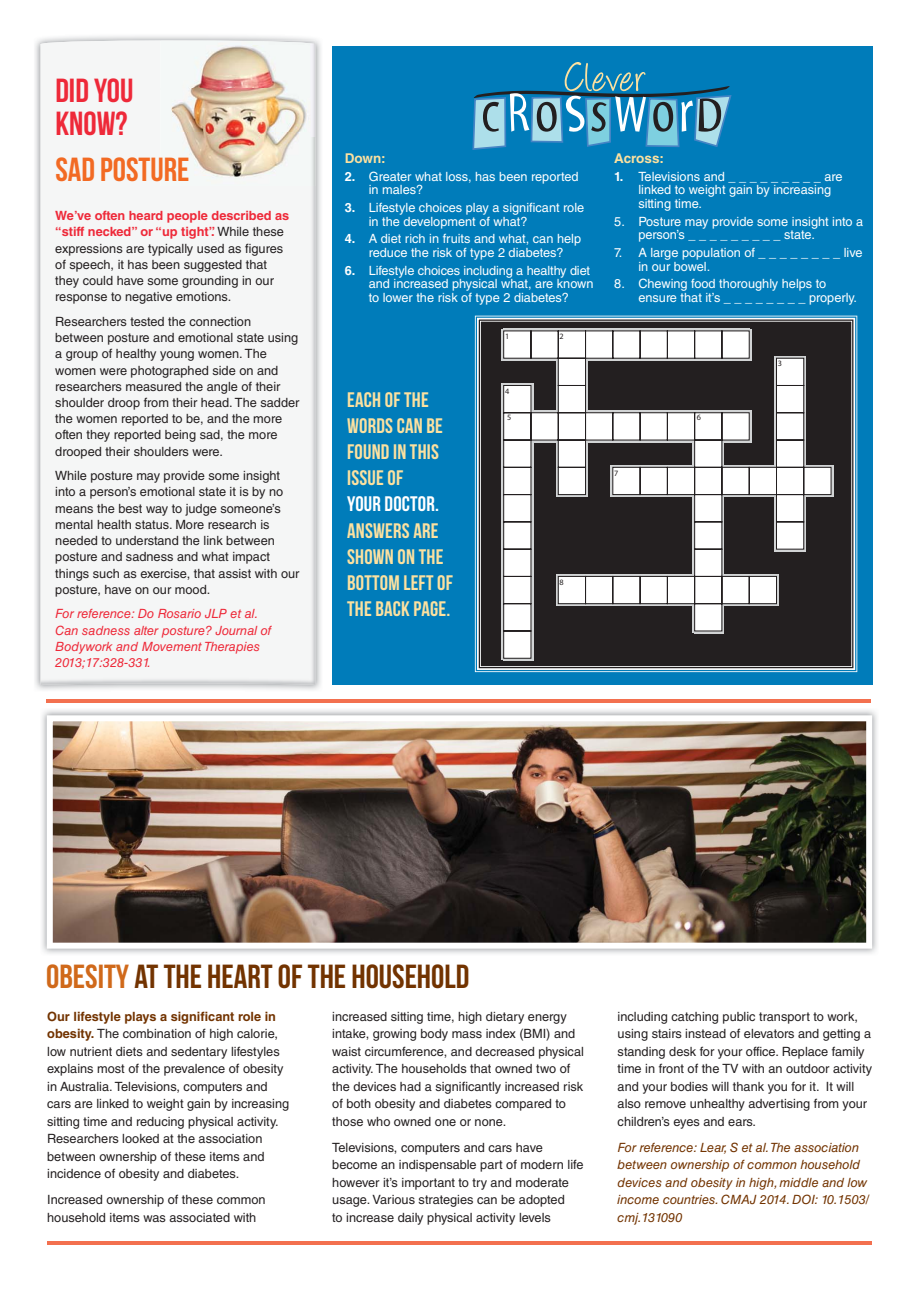
<style>
.page{position:relative;width:919px;height:1289px;background:#fff}
.page>*{position:absolute;margin:0;border:0;box-sizing:border-box;transform-origin:0 0}
.t1{font:33.3px "Bebas Neue";color:#723300}
.t2{font:33.3px/33px "Bebas Neue";color:#ee2939}
.t3{font:33.3px "Bebas Neue";color:#f26a23}
.t4{font:21px/26.1px "Bebas Neue";letter-spacing:.01em;color:#fce1a0}
.t5{font:21px "Bebas Neue";letter-spacing:.01em;color:#fff}
.t6{font:700 13.5px "Helvetica LT Std";color:#fce1a0}
.t7{font:12.75px/17.5px "Helvetica LT Std";color:#231f20}
.t8{font:12.75px/13.5px "Helvetica LT Std";color:#fff}
.t9{font:italic 12.75px/17.5px "Helvetica LT Std";color:#723300}
.t10{font:italic 12.75px/16.2px "Helvetica LT Std";color:#ee2939}
.t11{font:8.25px "Times";color:#231f20}
.s1{font-weight:700;color:#ee2939}
.s2{font-weight:700}
.s3{color:#d0691a}
.s4{font-weight:700;color:#723300}
</style>
<div class="page">
<hr style="left:47px;top:1241px;width:825px;height:3px;background:#f3704f">
<hr style="left:47px;top:699px;width:824px;height:3px;background:#f3704f">
<img style="left:42px;top:710px;width:835px;height:244px">
<img style="left:47px;top:715px;width:825px;height:233px">
<img style="left:35px;top:36px;width:286px;height:654px">
<div style="left:40px;top:40px;width:275px;height:645px;background:#f5f6f6"></div>
<img style="left:160px;top:40px;width:103px;height:49px">
<img style="left:263px;top:40px;width:52px;height:97px">
<div style="left:160px;top:89px;width:52px;height:97px;background:#f4f8f7"></div>
<img style="left:212px;top:137px;width:103px;height:49px">
<img style="left:172px;top:46px;width:134px;height:129px">
<div style="left:332px;top:47px;width:540px;height:638px;background:#007cba"></div>
<svg style="left:475px;top:315px;width:382px;height:357px"></svg>
<svg style="left:477px;top:318px;width:378px;height:352px;background:#a19fa0"></svg>
<svg style="left:480px;top:321px;width:372px;height:346px;background:#726f70"></svg>
<svg style="left:472px;top:62px;width:259px;height:88px"></svg>
<h1 class="t2" style="left:55px;top:74px;width:79px">DID YOU<br>KNOW?</h1>
<h1 class="t3" style="left:55px;top:150px;width:135px">SAD POSTURE</h1>
<p class="t7" style="left:55px;top:209px;width:235px;line-height:16.2px"><span class="s1">We’ve often heard people described as “stiff necked” or “up tight”.</span> While these expressions are typically used as figures of speech, it has been suggested that they could have some grounding in our response to negative emotions.</p>
<p class="t7" style="left:55px;top:315px;width:246px;line-height:16.2px">Researchers tested the connection between posture and emotional state using a group of healthy young women. The women were photographed side on and researchers measured the angle of their shoulder droop from their head. The sadder the women reported to be, and the more often they reported being sad, the more drooped their shoulders were.</p>
<p class="t7" style="left:55px;top:469px;width:245px;line-height:16.2px">While posture may provide some insight into a person’s emotional state it is by no means the best way to judge someone’s mental health status. More research is needed to understand the link between posture and sadness and what impact things such as exercise, that assist with our posture, have on our mood.</p>
<p class="t10" style="left:55px;top:607px;width:218px">For reference: Do Rosario JLP et al.<br>Can sadness alter posture? Journal of<br>Bodywork and Movement Therapies<br>2013;17:328-331.</p>
<p class="t6" style="left:345px;top:154px;width:43px">Down:</p>
<p class="t8" style="left:369px;top:171px;width:211px;text-indent:-24px"><span class="s2">2.</span> Greater what loss, has been reported in males?</p>
<p class="t8" style="left:369px;top:202px;width:217px;text-indent:-24px"><span class="s2">3.</span> Lifestyle choices play a significant role in the development of what?</p>
<p class="t8" style="left:345px;top:234px;width:238px;text-align:center"><span class="s2">4.</span> A diet rich in fruits and what, can help reduce the risk of type 2 diabetes?</p>
<p class="t8" style="left:369px;top:265px;width:226px;text-indent:-24px"><span class="s2">6.</span> Lifestyle choices including a healthy diet and increased physical what, are known to lower the risk of type 2 diabetes?</p>
<p class="t11" style="left:505px;top:331px;width:6px">1</p>
<p class="t11" style="left:559px;top:331px;width:6px">2</p>
<p class="t6" style="left:614px;top:154px;width:51px">Across:</p>
<p class="t8" style="left:638px;top:171px;width:206px;text-indent:-24px"><span class="s2">1.</span> Televisions and _ _ _ _ _ _ _ _ _ are linked to weight gain by increasing sitting time.</p>
<p class="t8" style="left:638px;top:216px;width:226px;text-indent:-24px">5. Posture may provide some insight into a person’s _ _ _ _ _ _ _ _ _ state.</p>
<p class="t8" style="left:638px;top:247px;width:226px;text-indent:-24px">7. A large population of _ _ _ _ _ _ _ _ live in our bowel.</p>
<p class="t8" style="left:638px;top:278px;width:220px;text-indent:-24px">8. Chewing food thoroughly helps to ensure that it’s _ _ _ _ _ _ _ _ properly.</p>
<p class="t11" style="left:777px;top:359px;width:6px">3</p>
<h2 class="t4" style="left:347px;top:387px;width:97px">EACH OF THE<br>WORDS CAN BE<br>FOUND IN THIS<br>ISSUE OF</h2>
<h2 class="t5" style="left:347px;top:492px;width:93px">YOUR DOCTOR.</h2>
<h2 class="t4" style="left:347px;top:517px;width:107px">ANSWERS ARE<br>SHOWN ON THE<br>BOTTOM LEFT OF<br>THE BACK PAGE.</h2>
<p class="t11" style="left:505px;top:386px;width:6px">4</p>
<p class="t11" style="left:507px;top:412px;width:6px">5</p>
<p class="t11" style="left:697px;top:412px;width:6px">6</p>
<p class="t11" style="left:559px;top:577px;width:6px">8</p>
<p class="t11" style="left:614px;top:468px;width:6px">7</p>
<h1 class="t1" style="left:46px;top:957px;width:424px"><span class="s3">OBESITY</span> AT THE HEART OF THE HOUSEHOLD</h1>
<p class="t7" style="left:47px;top:1008px;width:243px"><span class="s4">Our lifestyle plays a significant role in obesity.</span> The combination of high calorie, low nutrient diets and sedentary lifestyles explains most of the prevalence of obesity in Australia. Televisions, computers and cars are linked to weight gain by increasing sitting time and reducing physical activity.<br>Researchers looked at the association between ownership of these items and incidence of obesity and diabetes.</p>
<p class="t7" style="left:47px;top:1192px;width:220px">Increased ownership of these common household items was associated with</p>
<p class="t7" style="left:332px;top:1008px;width:253px">increased sitting time, high dietary energy intake, growing body mass index (BMI) and waist circumference, and decreased physical activity. The households that owned two of the devices had a significantly increased risk of both obesity and diabetes compared to those who owned one or none.</p>
<p class="t7" style="left:332px;top:1139px;width:253px">Televisions, computers and cars have become an indispensable part of modern life however it’s important to try and moderate usage. Various strategies can be adopted<br>to increase daily physical activity levels</p>
<p class="t7" style="left:617px;top:1008px;width:256px">including catching public transport to work, using stairs instead of elevators and getting a standing desk for your office. Replace family time in front of the TV with an outdoor activity and your bodies will thank you for it. It will also remove unhealthy advertising from your children’s eyes and ears.</p>
<p class="t9" style="left:617px;top:1139px;width:253px">For reference: Lear, S et al.The association between ownership of common household devices and obesity in high, middle and low income countries. CMAJ 2014. DOI: 10.1503/ cmj.131090</p>
</div>
